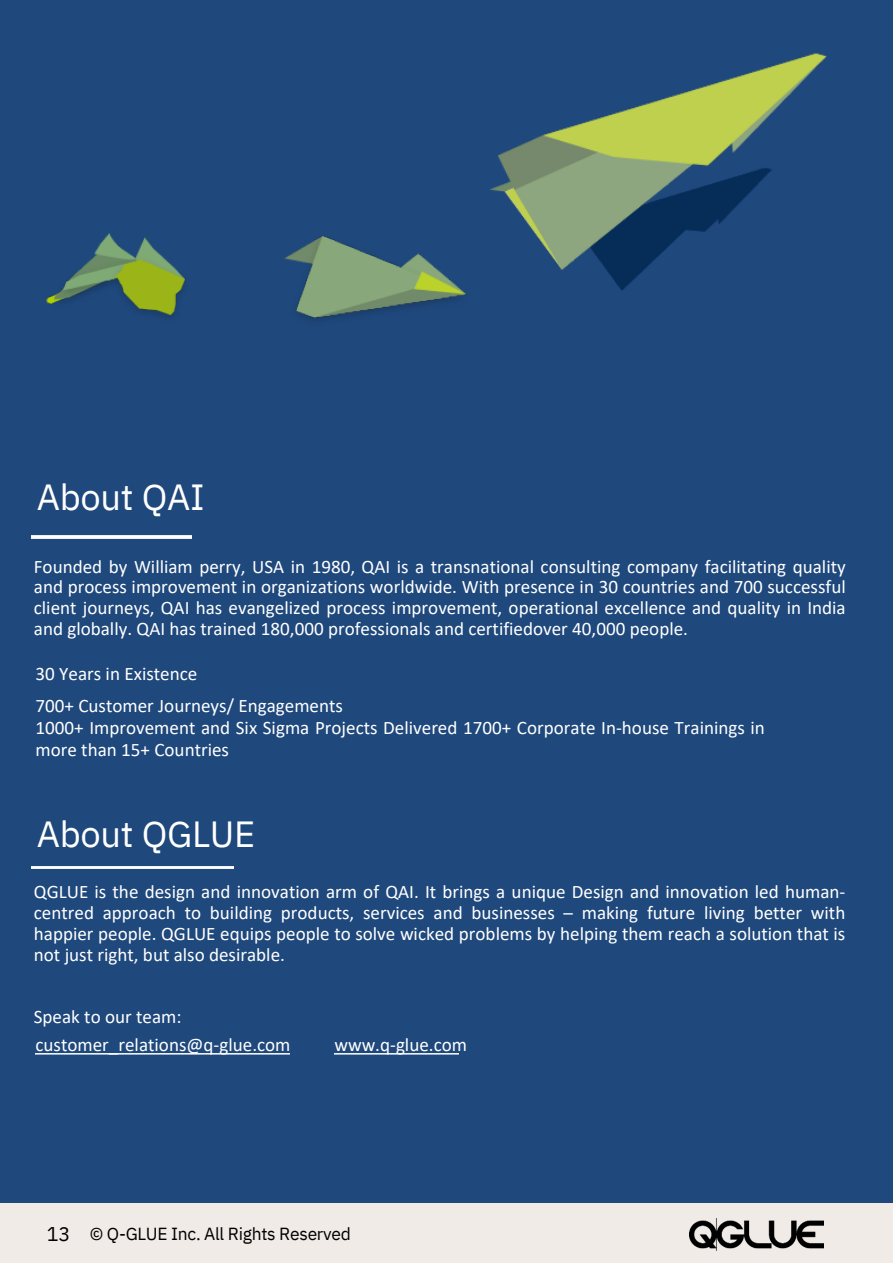
<style>
.page{position:relative;width:893px;height:1263px;background:#1f487c}
.page>*{position:absolute;margin:0;border:0;box-sizing:border-box;transform-origin:0 0}
.t1{font:36.3px "IBM Plex Sans";letter-spacing:-.01em;color:#fff}
.t2{font:19.88px "IBM Plex Sans";color:#000}
.t3{font:19.12px "Calibri";color:#fff}
.t4{font:19.05px/20.8px "Calibri";color:#fff;text-align:justify}
.t5{font:17.48px "IBM Plex Sans";letter-spacing:-.015em;color:#000}
</style>
<div class="page">
<img style="left:32px;top:866px;width:201px;height:2px">
<img style="left:32px;top:536px;width:160px;height:2px">
<img style="left:46px;top:53px;width:781px;height:267px">
<img style="left:36px;top:1053px;width:253px;height:1px">
<img style="left:334px;top:1053px;width:125px;height:1px">
<div style="left:0;top:1204px;width:893px;height:59px;background:#f0ebe6"></div>
<img style="left:689px;top:1218px;width:134px;height:33px">
<p class="t1" style="left:37px;top:473px;width:169px">About QAI</p>
<p class="t4" style="left:34px;top:557px;width:813px">Founded by William perry, USA in 1980, QAI is a transnational consulting company facilitating quality and process improvement in organizations worldwide. With presence in 30 countries and 700 successful client journeys, QAI has evangelized process improvement, operational excellence and quality in India and globally. QAI has trained 180,000 professionals and certifiedover 40,000 people.</p>
<p class="t3" style="left:36px;top:666px;width:163px">30 Years in Existence</p>
<p class="t4" style="left:36px;top:697px;width:309px">700+ Customer Journeys/ Engagements</p>
<p class="t4" style="left:36px;top:718px;width:731px;line-height:22px">1000+ Improvement and Six Sigma Projects Delivered 1700+ Corporate In-house Trainings in more than 15+ Countries</p>
<p class="t1" style="left:37px;top:810px;width:220px">About QGLUE</p>
<p class="t4" style="left:34px;top:883px;width:813px">QGLUE is the design and innovation arm of QAI. It brings a unique Design and innovation led human&shy;centred approach to building products, services and businesses – making future living better with happier people. QGLUE equips people to solve wicked problems by helping them reach a solution that is not just right, but also desirable.</p>
<p class="t4" style="left:34px;top:1008px;width:149px">Speak to our team:</p>
<h1 class="t4" style="left:36px;top:1035px;width:256px">customer_relations@q-glue.com</h1>
<p class="t4" style="left:334px;top:1035px;width:134px">www.q-glue.com</p>
<p class="t2" style="left:47px;top:1220px;width:25px">13</p>
<p class="t5" style="left:90px;top:1222px;width:262px">© Q-GLUE Inc. All Rights Reserved</p>
</div>
